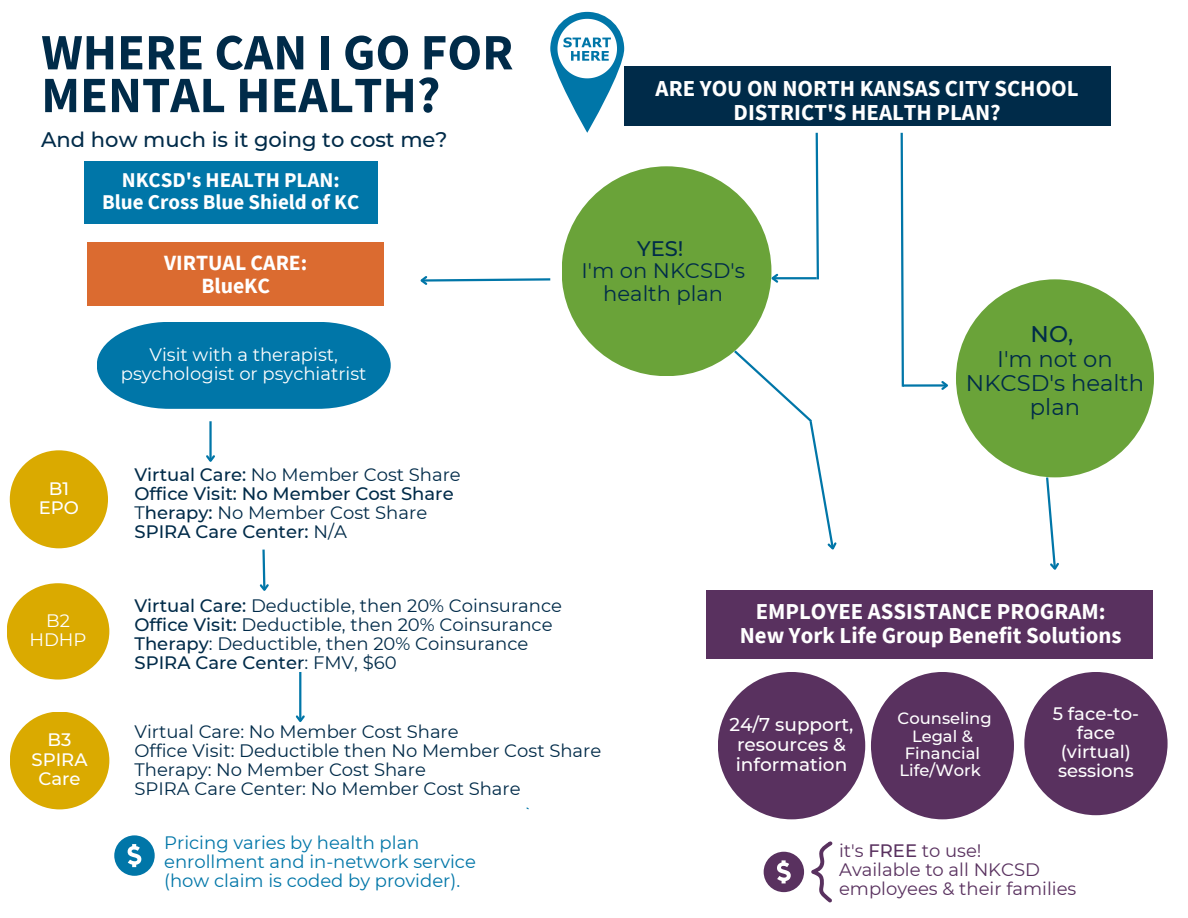
<style>
.page{position:relative;width:1188px;height:918px;background:#fff}
.page>*{position:absolute;margin:0;border:0;box-sizing:border-box;transform-origin:0 0}
.t1{font:700 51px/42.8px "Source Sans Pro";color:#002b49}
.t2{font:700 22.8px/24.5px "Source Sans Pro";color:#fff;text-align:center}
.t3{font:22.65px/24.3px "Montserrat";color:#002b49;text-align:center}
.t4{font:700 21.75px/23.7px "Source Sans Pro";color:#fff;text-align:center}
.t5{font:700 21px/22.5px "Source Sans Pro";color:#fff;text-align:center}
.t6{font:500 21px "Montserrat";color:#002b49}
.t7{font:21px/22.5px "Montserrat";color:#002b49;text-align:center}
.t8{font:500 18.45px/19.6px "Montserrat";color:#fff;text-align:center}
.t9{font:18px "Montserrat";color:#002b49}
.t10{font:18px/19.2px "Montserrat";color:#0076a8}
.t11{font:500 18px "Montserrat";color:#002b49}
.t12{font:18px/19.2px "Montserrat";color:#59315f}
.t13{font:18px/19.2px "Montserrat";color:#fff;text-align:center}
.t14{font:500 18px/19.2px "Montserrat";color:#fff;text-align:center}
.t15{font:500 16.35px/17.4px "Montserrat";color:#fff;text-align:center}
.s1{font-weight:500}
.s2{font-weight:400}
</style>
<div class="page">
<svg style="left:1046px;top:477px;width:16px;height:93px"></svg>
<svg style="left:420px;top:276px;width:131px;height:9px"></svg>
<div style="left:706px;top:590px;width:447px;height:69px;background:#59315f"></div>
<div style="left:562px;top:166px;width:209px;height:210px;background:#6aa339;border-radius:50%"></div>
<div style="left:718px;top:672px;width:147px;height:147px;background:#59315f;border-radius:50%"></div>
<div style="left:871px;top:672px;width:143px;height:147px;background:#59315f;border-radius:50%"></div>
<div style="left:1024px;top:672px;width:144px;height:143px;background:#59315f;border-radius:50%"></div>
<div style="left:624px;top:66px;width:486px;height:60px;background:#002b49"></div>
<div style="left:10px;top:450px;width:98px;height:98px;background:#daaa00;border-radius:50%"></div>
<div style="left:84px;top:161px;width:294px;height:63px;background:#0076a8"></div>
<div style="left:10px;top:712px;width:99px;height:97px;background:#daaa00;border-radius:50%"></div>
<div style="left:7px;top:583px;width:102px;height:97px;background:#daaa00;border-radius:50%"></div>
<svg style="left:97px;top:322px;width:294px;height:87px;background:#1b84b1"></svg>
<svg style="left:550px;top:12px;width:74px;height:120px"></svg>
<svg style="left:557px;top:19px;width:60px;height:59px"></svg>
<div style="left:956px;top:279px;width:198px;height:198px;background:#6aa339;border-radius:50%"></div>
<hr style="left:903px;top:384px;width:44px;height:3px;background:#0076a8">
<svg style="left:939px;top:381px;width:9px;height:9px"></svg>
<hr style="left:773px;top:277px;width:44px;height:2px;background:#0076a8">
<svg style="left:770px;top:272px;width:10px;height:13px"></svg>
<svg style="left:814px;top:132px;width:5px;height:148px"></svg>
<svg style="left:900px;top:132px;width:5px;height:255px"></svg>
<svg style="left:114px;top:835px;width:41px;height:41px"></svg>
<div style="left:88px;top:243px;width:296px;height:63px;background:#db6b30"></div>
<hr style="left:209px;top:421px;width:3px;height:40px;background:#0076a8">
<svg style="left:206px;top:453px;width:9px;height:9px"></svg>
<svg style="left:259px;top:549px;width:10px;height:42px"></svg>
<svg style="left:811px;top:841px;width:21px;height:62px"></svg>
<svg style="left:764px;top:852px;width:40px;height:40px"></svg>
<svg style="left:732px;top:348px;width:105px;height:202px"></svg>
<hr style="left:299px;top:672px;width:2px;height:49px;background:#0076a8">
<svg style="left:295px;top:713px;width:10px;height:9px"></svg>
<p class="t1" style="left:41px;top:30px;width:474px">WHERE CAN I GO FOR<br>MENTAL HEALTH?</p>
<h3 class="t6" style="left:41px;top:127px;width:408px">And how much is it going to cost me?</h3>
<p class="t5" style="left:102px;top:168px;width:259px">NKCSD's HEALTH PLAN:<br>Blue Cross Blue Shield of KC</p>
<p class="t4" style="left:164px;top:250px;width:145px">VIRTUAL CARE:<br>BlueKC</p>
<h4 class="t14" style="left:39px;top:479px;width:42px">B1<br>EPO</h4>
<p class="t13" style="left:121px;top:345px;width:247px">Visit with a therapist, psychologist or psychiatrist</p>
<p class="t9" style="left:134px;top:463px;width:328px"><span class="s1">Virtual Care:</span> No Member Cost Share</p>
<p class="t11" style="left:134px;top:483px;width:321px">Office Visit: No Member Cost Share</p>
<p class="t9" style="left:134px;top:502px;width:294px">T<span class="s1">herapy:</span> No Member Cost Share</p>
<p class="t11" style="left:134px;top:521px;width:214px">SPIRA Care Center: <span class="s2">N/A</span></p>
<h3 class="t2" style="left:656px;top:75px;width:425px">ARE YOU ON NORTH KANSAS CITY SCHOOL<br>DISTRICT'S HEALTH PLAN?</h3>
<h2 class="t7" style="left:582px;top:237px;width:165px"><span class="s1">YES!<br></span>I'm on NKCSD's health plan</h2>
<h6 class="t3" style="left:966px;top:322px;width:180px"><span class="s1">NO,<br></span>I'm not on<br>NKCSD's health plan</h6>
<p class="t13" style="left:29px;top:611px;width:59px">B2<br>HDHP</p>
<p class="t9" style="left:134px;top:595px;width:429px"><span class="s1">Virtual Care:</span> Deductible, then 20% Coinsurance</p>
<p class="t9" style="left:134px;top:614px;width:420px"><span class="s1">Office Visit:</span> Deductible, then 20% Coinsurance</p>
<p class="t9" style="left:134px;top:633px;width:395px"><span class="s1">Therapy</span>: Deductible, then 20% Coinsurance</p>
<p class="t11" style="left:134px;top:652px;width:264px">SPIRA Care Center<span class="s2">: FMV, $60</span></p>
<h1 class="t2" style="left:740px;top:599px;width:383px">EMPLOYEE ASSISTANCE PROGRAM:<br>New York Life Group Benefit Solutions</h1>
<h5 class="t14" style="left:48px;top:730px;width:25px">B3</h5>
<p class="t14" style="left:32px;top:750px;width:58px">SPIRA</p>
<p class="t14" style="left:38px;top:769px;width:44px">Care</p>
<p class="t9" style="left:134px;top:720px;width:326px">Virtual Care: No Member Cost Share</p>
<p class="t9" style="left:134px;top:739px;width:468px">Office Visit: Deductible then No Member Cost Share</p>
<p class="t9" style="left:134px;top:758px;width:293px">Therapy: No Member Cost Share</p>
<p class="t9" style="left:134px;top:778px;width:388px">SPIRA Care Center: No Member Cost Share</p>
<h3 class="t8" style="left:730px;top:715px;width:125px">24/7 support, resources &amp; information</h3>
<h3 class="t15" style="left:898px;top:710px;width:96px">Counseling<br>Legal &amp;<br>Financial<br>Life/Work</h3>
<h4 class="t14" style="left:1053px;top:704px;width:88px">5 face-to&shy;face (virtual) sessions</h4>
<p class="t10" style="left:164px;top:832px;width:313px">Pricing varies by health plan enrollment and in-network service (how claim is coded by provider).</p>
<p class="t12" style="left:839px;top:841px;width:144px">it's <span class="s1">FREE</span> to use!</p>
<p class="t12" style="left:839px;top:860px;width:239px">Available to all NKCSD employees &amp; their families</p>
</div>
